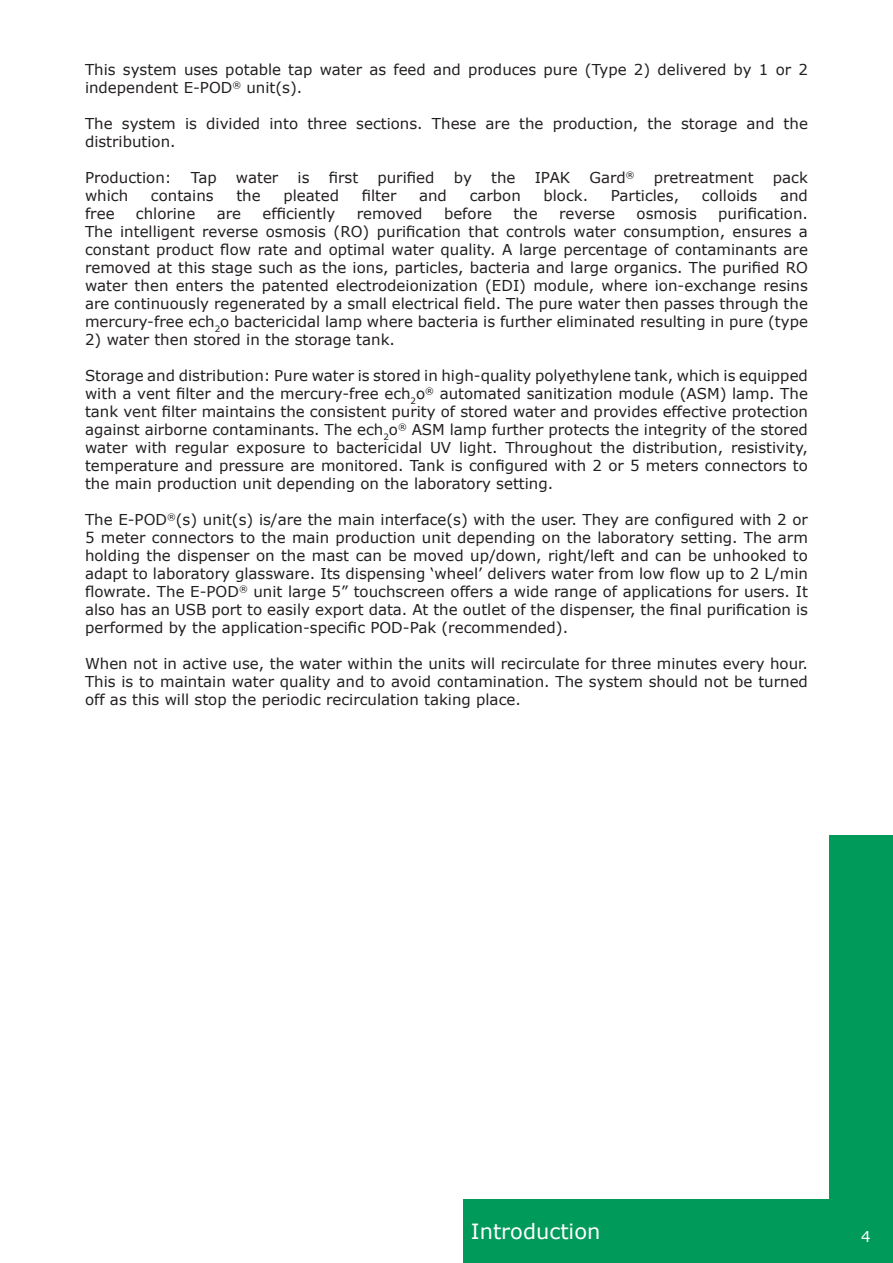
<style>
.page{position:relative;width:893px;height:1263px;background:#fff}
.page>*{position:absolute;margin:0;border:0;box-sizing:border-box;transform-origin:0 0}
.t1{font:21px "Verdana";color:#fff}
.Body_text{font:15px/18px "Verdana";color:#231f20;text-align:justify}
.t2{font:15px "Verdana";color:#fff}
</style>
<div class="page">
<div style="left:463px;top:1199px;width:376px;height:64px;background:#009a5a"></div>
<div style="left:829px;top:836px;width:64px;height:427px;background:#009a5a"></div>
<p class="Body_text" style="left:85px;top:61px;width:724px">This system uses potable tap water as feed and produces pure (Type 2) delivered by 1 or 2 independent E-POD<sup>®</sup> unit(s).</p>
<p class="Body_text" style="left:85px;top:115px;width:724px">The system is divided into three sections. These are the production, the storage and the distribution.</p>
<p class="Body_text" style="left:85px;top:169px;width:88px">Production:</p>
<p class="Body_text" style="left:191px;top:169px;width:27px">Tap</p>
<p class="Body_text" style="left:236px;top:169px;width:44px">water</p>
<p class="Body_text" style="left:298px;top:169px;width:13px">is</p>
<p class="Body_text" style="left:329px;top:169px;width:31px">first</p>
<p class="Body_text" style="left:377px;top:169px;width:59px">purified</p>
<p class="Body_text" style="left:454px;top:169px;width:20px">by</p>
<p class="Body_text" style="left:491px;top:169px;width:26px">the</p>
<p class="Body_text" style="left:535px;top:169px;width:37px">IPAK</p>
<p class="Body_text" style="left:589px;top:169px;width:47px">Gard<sup>®</sup></p>
<p class="Body_text" style="left:654px;top:169px;width:101px">pretreatment</p>
<p class="Body_text" style="left:773px;top:169px;width:37px">pack</p>
<p class="Body_text" style="left:85px;top:187px;width:45px">which</p>
<p class="Body_text" style="left:151px;top:187px;width:64px">contains</p>
<p class="Body_text" style="left:236px;top:187px;width:26px">the</p>
<p class="Body_text" style="left:283px;top:187px;width:57px">pleated</p>
<p class="Body_text" style="left:362px;top:187px;width:36px">filter</p>
<p class="Body_text" style="left:419px;top:187px;width:29px">and</p>
<p class="Body_text" style="left:470px;top:187px;width:53px">carbon</p>
<p class="Body_text" style="left:543px;top:187px;width:46px">block.</p>
<p class="Body_text" style="left:611px;top:187px;width:70px">Particles,</p>
<p class="Body_text" style="left:702px;top:187px;width:57px">colloids</p>
<p class="Body_text" style="left:780px;top:187px;width:29px">and</p>
<p class="Body_text" style="left:85px;top:205px;width:31px">free</p>
<p class="Body_text" style="left:136px;top:205px;width:61px">chlorine</p>
<p class="Body_text" style="left:217px;top:205px;width:26px">are</p>
<p class="Body_text" style="left:262px;top:205px;width:74px">efficiently</p>
<p class="Body_text" style="left:357px;top:205px;width:67px">removed</p>
<p class="Body_text" style="left:444px;top:205px;width:50px">before</p>
<p class="Body_text" style="left:513px;top:205px;width:26px">the</p>
<p class="Body_text" style="left:559px;top:205px;width:58px">reverse</p>
<p class="Body_text" style="left:637px;top:205px;width:62px">osmosis</p>
<p class="Body_text" style="left:85px;top:205px;width:724px;text-indent:633px">purification.<br>The intelligent reverse osmosis (RO) purification that controls water consumption, ensures a constant product flow rate and optimal water quality. A large percentage of contaminants are removed at this stage such as the ions, particles, bacteria and large organics. The purified RO water then enters the patented electrodeionization (EDI) module, where ion-exchange resins are continuously regenerated by a small electrical field. The pure water then passes through the mercury-free ech<sub>2</sub>o bactericidal lamp where bacteria is further eliminated resulting in pure (type</p>
<p class="Body_text" style="left:85px;top:331px;width:311px">2) water then stored in the storage tank.</p>
<p class="Body_text" style="left:85px;top:367px;width:724px">Storage and distribution: Pure water is stored in high-quality polyethylene tank, which is equipped with a vent filter and the mercury-free ech<sub>2</sub>o<sup>®</sup> automated sanitization module (ASM) lamp. The tank vent filter maintains the consistent purity of stored water and provides effective protection against airborne contaminants. The ech<sub>2</sub>o<sup>®</sup> ASM lamp further protects the integrity of the stored water with regular exposure to bactericidal UV light. Throughout the distribution, resistivity, temperature and pressure are monitored. Tank is configured with 2 or 5 meters connectors to the main production unit depending on the laboratory setting.</p>
<p class="Body_text" style="left:85px;top:511px;width:724px">The E-POD<sup>®</sup>(s) unit(s) is/are the main interface(s) with the user. They are configured with 2 or 5 meter connectors to the main production unit depending on the laboratory setting. The arm holding the dispenser on the mast can be moved up/down, right/left and can be unhooked to adapt to laboratory glassware. Its dispensing ‘wheel’ delivers water from low flow up to 2 L/min flowrate. The E-POD<sup>®</sup> unit large 5” touchscreen offers a wide range of applications for users. It also has an USB port to easily export data. At the outlet of the dispenser, the final purification is performed by the application-specific POD-Pak (recommended).</p>
<p class="Body_text" style="left:85px;top:655px;width:724px">When not in active use, the water within the units will recirculate for three minutes every hour.<br>This is to maintain water quality and to avoid contamination. The system should not be turned off as this will stop the periodic recirculation taking place.</p>
<h1 class="t1" style="left:471px;top:1217px;width:131px">Introduction</h1>
<p class="t2" style="left:861px;top:1226px;width:11px">4</p>
</div>
